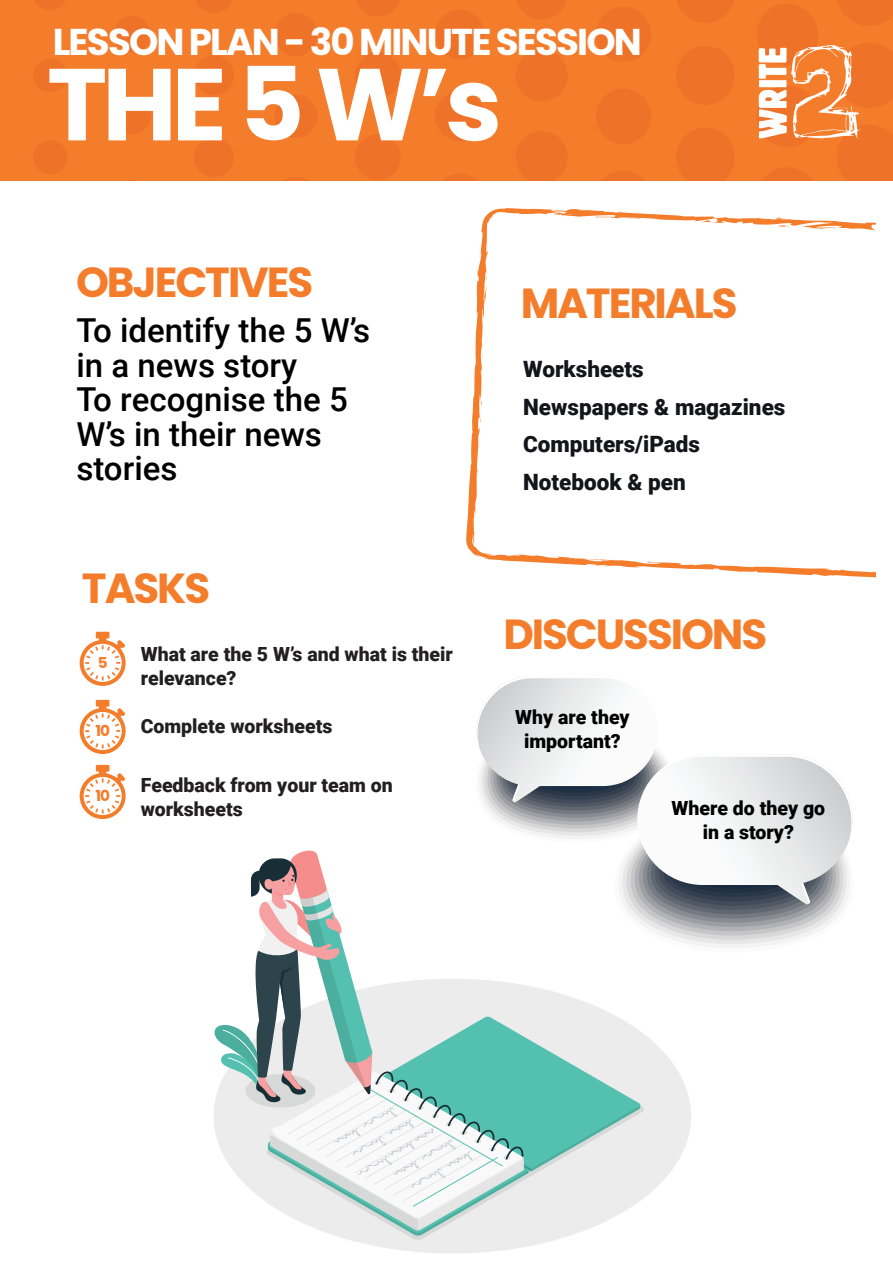
<style>
.page{position:relative;width:893px;height:1263px;background:#fff}
.page>*{position:absolute;margin:0;border:0;box-sizing:border-box;transform-origin:0 0}
.t1{font:700 102px "Poppins";color:#fff}
.t2{font:700 42px "Poppins";letter-spacing:-.05em;color:#f47d2c}
.t3{font:700 37.35px "Poppins";letter-spacing:-.05em;color:#fff}
.t4{font:500 33px/34.5px "Roboto";color:#000001}
.t5{font:900 22.5px/37.5px "Roboto";color:#121519}
.t6{font:900 19.5px/24px "Roboto";color:#231f20}
.t7{font:900 19.5px/24px "Roboto";color:#000001;text-align:center}
.t8{font:700 15.15px "Poppins";color:#f47d2c}
</style>
<div class="page">
<div style="left:0;top:0;width:893px;height:181px;background:#f47d2c"></div>
<div style="left:33px;top:140px;width:34px;height:34px;background:#ee7228;border-radius:50%"></div>
<div style="left:33px;top:58px;width:34px;height:34px;background:#ee7228;border-radius:50%"></div>
<svg style="left:35px;top:0;width:30px;height:10px"></svg>
<div style="left:114px;top:98px;width:37px;height:37px;background:#ee7228;border-radius:50%"></div>
<div style="left:114px;top:16px;width:37px;height:37px;background:#ee7228;border-radius:50%"></div>
<div style="left:194px;top:137px;width:40px;height:40px;background:#ee7228;border-radius:50%"></div>
<div style="left:194px;top:55px;width:40px;height:40px;background:#ee7228;border-radius:50%"></div>
<svg style="left:196px;top:0;width:36px;height:13px"></svg>
<svg style="left:284px;top:177px;width:23px;height:4px"></svg>
<div style="left:274px;top:95px;width:43px;height:43px;background:#ee7228;border-radius:50%"></div>
<div style="left:274px;top:13px;width:43px;height:43px;background:#ee7228;border-radius:50%"></div>
<div style="left:355px;top:134px;width:46px;height:46px;background:#ee7228;border-radius:50%"></div>
<div style="left:355px;top:52px;width:46px;height:46px;background:#ee7228;border-radius:50%"></div>
<svg style="left:356px;top:0;width:43px;height:16px"></svg>
<svg style="left:443px;top:174px;width:33px;height:7px"></svg>
<div style="left:435px;top:92px;width:49px;height:49px;background:#ee7228;border-radius:50%"></div>
<div style="left:435px;top:10px;width:49px;height:49px;background:#ee7228;border-radius:50%"></div>
<svg style="left:516px;top:132px;width:51px;height:49px"></svg>
<div style="left:515px;top:49px;width:53px;height:52px;background:#ee7228;border-radius:50%"></div>
<svg style="left:517px;top:0;width:49px;height:19px"></svg>
<svg style="left:603px;top:171px;width:41px;height:10px"></svg>
<div style="left:596px;top:89px;width:55px;height:55px;background:#ee7228;border-radius:50%"></div>
<div style="left:596px;top:7px;width:55px;height:55px;background:#ee7228;border-radius:50%"></div>
<svg style="left:676px;top:128px;width:58px;height:53px"></svg>
<div style="left:676px;top:46px;width:59px;height:59px;background:#ee7228;border-radius:50%"></div>
<svg style="left:677px;top:0;width:57px;height:23px"></svg>
<div style="left:756px;top:4px;width:62px;height:61px;background:#ee7228;border-radius:50%"></div>
<svg style="left:838px;top:0;width:55px;height:26px"></svg>
<svg style="left:466px;top:208px;width:410px;height:370px"></svg>
<svg style="left:549px;top:212px;width:13px;height:3px"></svg>
<svg style="left:777px;top:225px;width:15px;height:2px"></svg>
<svg style="left:757px;top:43px;width:136px;height:138px"></svg>
<svg style="left:80px;top:632px;width:46px;height:54px"></svg>
<svg style="left:80px;top:700px;width:46px;height:54px"></svg>
<svg style="left:80px;top:765px;width:46px;height:54px"></svg>
<svg style="left:351px;top:1240px;width:203px;height:13px;fill:#ebeceb"></svg>
<svg style="left:334px;top:1235px;width:237px;height:5px"></svg>
<svg style="left:214px;top:676px;width:639px;height:559px"></svg>
<h3 class="t3" style="left:53px;top:21px;width:591px">LESSON PLAN - 30 MINUTE SESSION</h3>
<h1 class="t1" style="left:47px;top:46px;width:457px">THE 5 W’s</h1>
<h2 class="t2" style="left:76px;top:258px;width:239px">OBJECTIVES</h2>
<h3 class="t4" style="left:76px;top:312px;width:295px">To identify the 5 W’s in a news story<br>To recognise the 5<br>W’s in their news stories</h3>
<h2 class="t2" style="left:82px;top:564px;width:130px">TASKS</h2>
<p class="t8" style="left:98px;top:653px;width:11px">5</p>
<p class="t8" style="left:95px;top:722px;width:16px">10</p>
<p class="t8" style="left:95px;top:787px;width:16px">10</p>
<p class="t6" style="left:141px;top:641px;width:314px">What are the 5 W’s and what is their relevance?</p>
<p class="t6" style="left:141px;top:713px;width:193px">Complete worksheets</p>
<p class="t6" style="left:141px;top:772px;width:254px">Feedback from your team on worksheets</p>
<h2 class="t2" style="left:521px;top:279px;width:218px">MATERIALS</h2>
<p class="t5" style="left:523px;top:350px;width:264px">Worksheets<br>Newspapers &amp; magazines<br>Computers/iPads<br>Notebook &amp; pen</p>
<h2 class="t2" style="left:503px;top:609px;width:265px">DISCUSSIONS</h2>
<p class="t7" style="left:515px;top:704px;width:116px">Why are they important?</p>
<p class="t7" style="left:671px;top:796px;width:155px">Where do they go in a story?</p>
</div>
